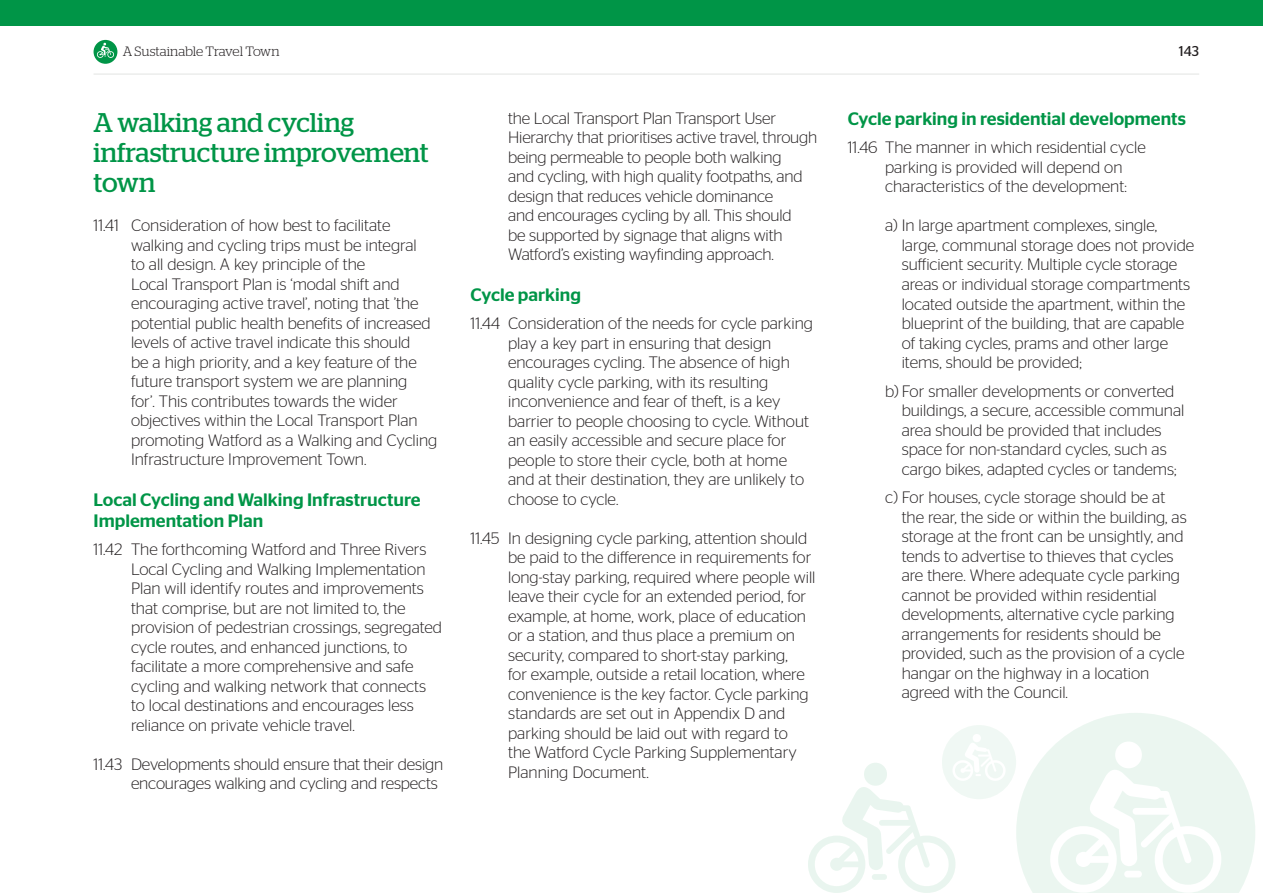
<style>
.page{position:relative;width:1263px;height:893px;background:#fff}
.page>*{position:absolute;margin:0;border:0;box-sizing:border-box;transform-origin:0 0}
.t1{font:27px/30px "Stag";color:#009547}
.t2{font:500 18px/21px "Stag Sans";color:#009547}
.t3{font:300 16.5px/19.5px "Stag Sans";color:#231f20}
.t4{font:14.25px "Stag Sans";color:#231f20}
.t5{font:300 13.5px "Stag";letter-spacing:-.005em;color:#231f20}
</style>
<div class="page">
<hr style="left:94px;top:74px;width:1105px;height:1px;background:#e2e4e2">
<div style="left:0;top:0;width:1263px;height:26px;background:#009547"></div>
<div style="left:94px;top:40px;width:23px;height:24px;background:#009547;border-radius:50%"></div>
<svg style="left:97px;top:43px;width:17px;height:15px"></svg>
<svg style="left:1016px;top:713px;width:239px;height:180px"></svg>
<div style="left:942px;top:725px;width:74px;height:74px;background:#f0f8f4;border-radius:50%"></div>
<svg style="left:808px;top:734px;width:197px;height:159px"></svg>
<p class="t5" style="left:123px;top:44px;width:158px">A Sustainable Travel Town</p>
<p class="t4" style="left:1179px;top:43px;width:22px">143</p>
<h1 class="t1" style="left:94px;top:107px;width:337px">A walking and cycling infrastructure improvement town</h1>
<p class="t3" style="left:131px;top:215px;width:308px;text-indent:-38px">11.41 Consideration of how best to facilitate walking and cycling trips must be integral<br>to all design. A key principle of the<br>Local Transport Plan is ‘modal shift and encouraging active travel’, noting that ’the potential public health benefits of increased levels of active travel indicate this should<br>be a high priority, and a key feature of the future transport system we are planning<br>for’. This contributes towards the wider objectives within the Local Transport Plan promoting Watford as a Walking and Cycling Infrastructure Improvement Town.</p>
<p class="t2" style="left:94px;top:489px;width:329px">Local Cycling and Walking Infrastructure<br>Implementation Plan</p>
<p class="t3" style="left:131px;top:539px;width:313px;text-indent:-38px">11.42 The forthcoming Watford and Three Rivers Local Cycling and Walking Implementation Plan will identify routes and improvements that comprise, but are not limited to, the provision of pedestrian crossings, segregated cycle routes, and enhanced junctions, to facilitate a more comprehensive and safe cycling and walking network that connects to local destinations and encourages less reliance on private vehicle travel.</p>
<p class="t3" style="left:131px;top:754px;width:314px;text-indent:-38px">11.43 Developments should ensure that their design encourages walking and cycling and respects</p>
<p class="t3" style="left:508px;top:108px;width:311px">the Local Transport Plan Transport User Hierarchy that prioritises active travel, through being permeable to people both walking<br>and cycling, with high quality footpaths, and design that reduces vehicle dominance<br>and encourages cycling by all. This should<br>be supported by signage that aligns with Watford’s existing wayfinding approach.</p>
<p class="t2" style="left:471px;top:284px;width:112px">Cycle parking</p>
<p class="t3" style="left:508px;top:314px;width:306px;text-indent:-38px">11.44 Consideration of the needs for cycle parking play a key part in ensuring that design encourages cycling. The absence of high quality cycle parking, with its resulting inconvenience and fear of theft, is a key barrier to people choosing to cycle. Without an easily accessible and secure place for people to store their cycle, both at home and at their destination, they are unlikely to choose to cycle.</p>
<p class="t3" style="left:508px;top:528px;width:309px;text-indent:-38px">11.45 In designing cycle parking, attention should be paid to the difference in requirements for long-stay parking, required where people will leave their cycle for an extended period, for example, at home, work, place of education or a station, and thus place a premium on security, compared to short-stay parking,<br>for example, outside a retail location, where convenience is the key factor. Cycle parking standards are set out in Appendix D and parking should be laid out with regard to<br>the Watford Cycle Parking Supplementary Planning Document.</p>
<p class="t2" style="left:848px;top:108px;width:340px">Cycle parking in residential developments</p>
<p class="t3" style="left:885px;top:138px;width:262px;text-indent:-38px">11.46 The manner in which residential cycle parking is provided will depend on characteristics of the development:</p>
<p class="t3" style="left:902px;top:216px;width:294px;text-indent:-16px">a) In large apartment complexes, single, large, communal storage does not provide sufficient security. Multiple cycle storage areas or individual storage compartments located outside the apartment, within the blueprint of the building, that are capable of taking cycles, prams and other large items, should be provided;</p>
<p class="t3" style="left:902px;top:381px;width:284px;text-indent:-16px">b) For smaller developments or converted buildings, a secure, accessible communal area should be provided that includes space for non-standard cycles, such as cargo bikes, adapted cycles or tandems;</p>
<p class="t3" style="left:902px;top:487px;width:287px;text-indent:-16px">c) For houses, cycle storage should be at the rear, the side or within the building, as storage at the front can be unsightly, and tends to advertise to thieves that cycles are there. Where adequate cycle parking cannot be provided within residential developments, alternative cycle parking arrangements for residents should be provided, such as the provision of a cycle hangar on the highway in a location agreed with the Council.</p>
</div>
